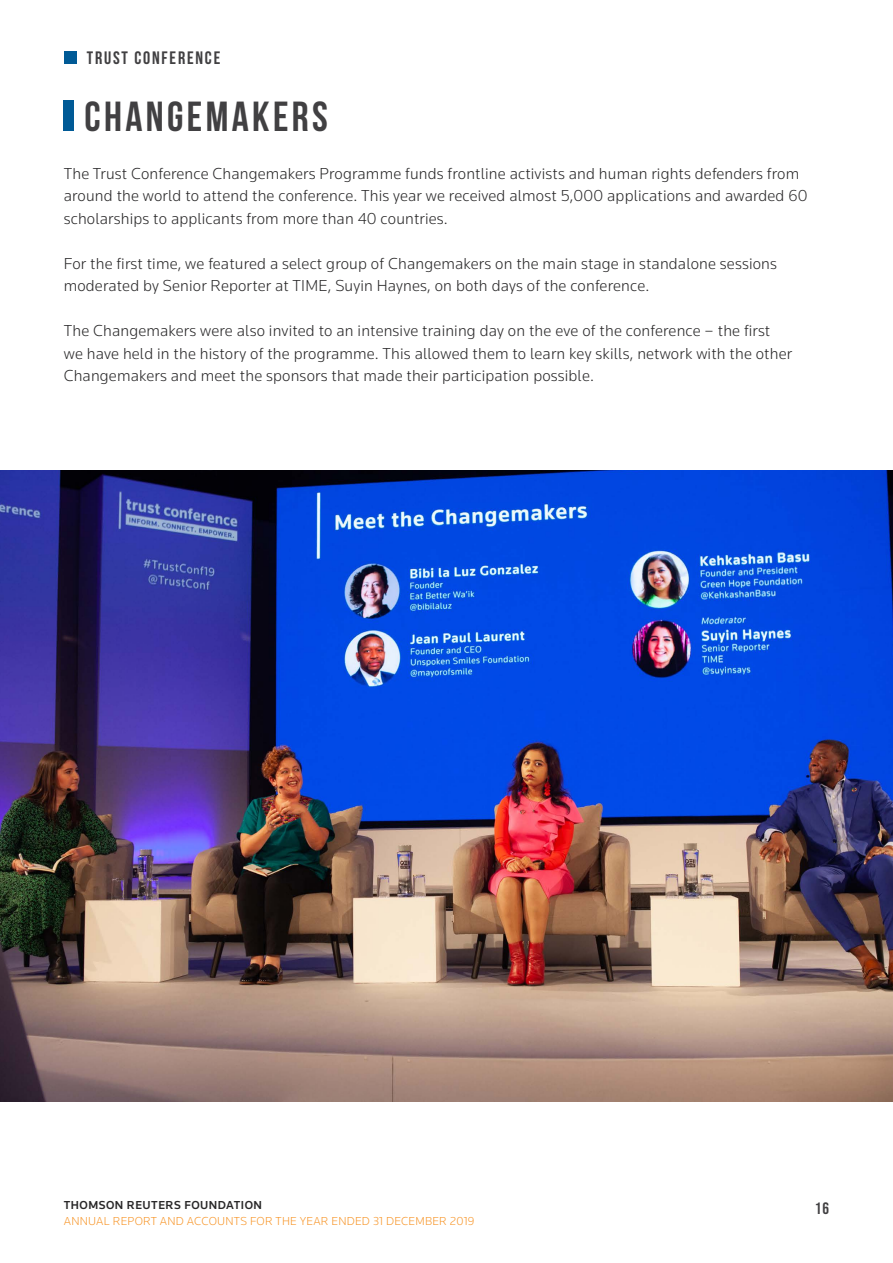
<style>
.page{position:relative;width:893px;height:1263px;background:#fff}
.page>*{position:absolute;margin:0;border:0;box-sizing:border-box;transform-origin:0 0}
.t1{font:700 42px "Bebas Neue";letter-spacing:.08em;color:#414042}
.t2{font:700 18px "Bebas Neue";letter-spacing:.1em;color:#414042}
.t3{font:300 16.5px/22.5px "Knowledge";letter-spacing:.01em;color:#292829}
.t4{font:16.5px "Bebas Neue";color:#414042}
.t5{font:300 12px "Knowledge";letter-spacing:.02em;color:#f79426}
.t6{font:500 12px "Knowledge";letter-spacing:.04em;color:#292829}
</style>
<div class="page">
<div style="left:64px;top:51px;width:13px;height:12px;background:#005a96"></div>
<div style="left:64px;top:100px;width:10px;height:30px;background:#005a96"></div>
<img style="left:0;top:470px;width:893px;height:631px">
<p class="t2" style="left:87px;top:48px;width:135px">TRUST CONFERENCE</p>
<h1 class="t1" style="left:85px;top:94px;width:245px">CHANGEMAKERS</h1>
<p class="t3" style="left:64px;top:162px;width:745px">The Trust Conference Changemakers Programme funds frontline activists and human rights defenders from around the world to attend the conference. This year we received almost 5,000 applications and awarded 60 scholarships to applicants from more than 40 countries.</p>
<p class="t3" style="left:64px;top:252px;width:715px">For the first time, we featured a select group of Changemakers on the main stage in standalone sessions moderated by Senior Reporter at TIME, Suyin Haynes, on both days of the conference.</p>
<p class="t3" style="left:64px;top:319px;width:730px">The Changemakers were also invited to an intensive training day on the eve of the conference – the first we have held in the history of the programme. This allowed them to learn key skills, network with the other<br>Changemakers and meet the sponsors that made their participation possible.</p>
<p class="t6" style="left:64px;top:1197px;width:200px">THOMSON REUTERS FOUNDATION</p>
<p class="t5" style="left:64px;top:1213px;width:412px">ANNUAL REPORT AND ACCOUNTS FOR THE YEAR ENDED 31 DECEMBER 2019</p>
<p class="t4" style="left:815px;top:1198px;width:16px">16</p>
</div>
